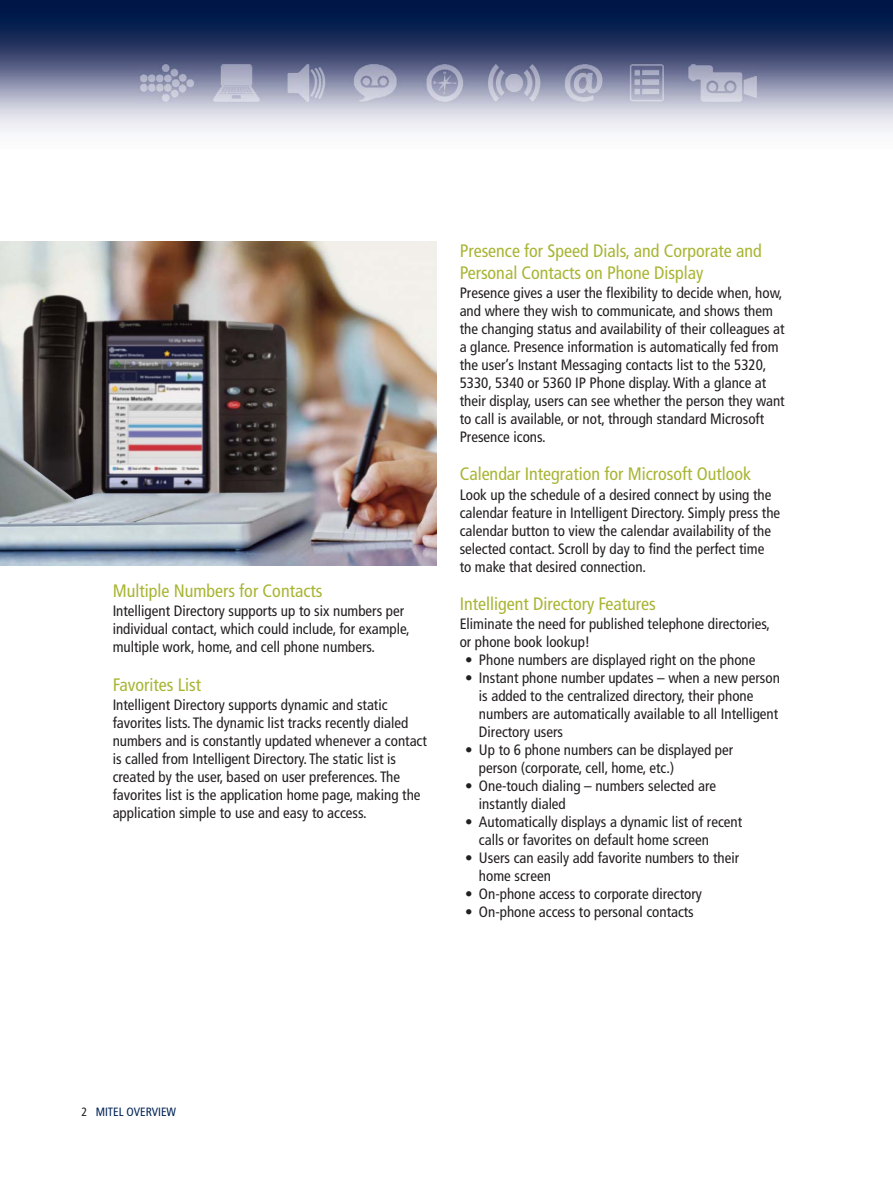
<style>
.page{position:relative;width:893px;height:1184px;background:#fff}
.page>*{position:absolute;margin:0;border:0;box-sizing:border-box;transform-origin:0 0}
.t1{font:condensed 18px/21.6px "Frutiger";color:#a9b533}
.t2{font:condensed 15px/18px "Frutiger";color:#231f20}
.t3{font:condensed 12px "Frutiger";color:#002358}
.s1{color:#231f20}
</style>
<div class="page">
<img style="left:0;top:0;width:892px;height:132px">
<img style="left:138px;top:63px;width:618px;height:39px">
<img style="left:0;top:242px;width:436px;height:323px">
<p class="t1" style="left:113px;top:581px;width:211px">Multiple Numbers for Contacts</p>
<p class="t2" style="left:113px;top:603px;width:298px">Intelligent Directory supports up to six numbers per individual contact, which could include, for example, multiple work, home, and cell phone numbers.</p>
<p class="t1" style="left:113px;top:675px;width:90px">Favorites List</p>
<p class="t2" style="left:113px;top:696px;width:315px">Intelligent Directory supports dynamic and static favorites lists. The dynamic list tracks recently dialed numbers and is constantly updated whenever a contact is called from Intelligent Directory. The static list is created by the user, based on user preferences. The favorites list is the application home page, making the application simple to use and easy to access.</p>
<p class="t1" style="left:459px;top:241px;width:303px">Presence for Speed Dials, and Corporate and<br>Personal Contacts on Phone Display</p>
<p class="t2" style="left:459px;top:285px;width:326px">Presence gives a user the flexibility to decide when, how, and where they wish to communicate, and shows them the changing status and availability of their colleagues at a glance. Presence information is automatically fed from the user’s Instant Messaging contacts list to the 5320, 5330, 5340 or 5360 IP Phone display. With a glance at their display, users can see whether the person they want to call is available, or not, through standard Microsoft Presence icons.</p>
<p class="t1" style="left:459px;top:464px;width:293px">Calendar Integration for Microsoft Outlook</p>
<p class="t2" style="left:459px;top:486px;width:322px">Look up the schedule of a desired connect by using the calendar feature in Intelligent Directory. Simply press the calendar button to view the calendar availability of the selected contact. Scroll by day to find the perfect time<br>to make that desired connection.</p>
<p class="t1" style="left:459px;top:594px;width:198px">Intelligent Directory Features</p>
<p class="t2" style="left:459px;top:616px;width:312px">Eliminate the need for published telephone directories, or phone book lookup!</p>
<p class="t2" style="left:465px;top:652px;width:291px">• Phone numbers are displayed right on the phone</p>
<p class="t2" style="left:479px;top:670px;width:302px;text-indent:-14px">• Instant phone number updates – when a new person is added to the centralized directory, their phone numbers are automatically available to all Intelligent Directory users</p>
<p class="t2" style="left:479px;top:742px;width:256px;text-indent:-14px">• Up to 6 phone numbers can be displayed per person (corporate, cell, home, etc.)</p>
<p class="t2" style="left:479px;top:778px;width:238px;text-indent:-14px">• One-touch dialing – numbers selected are instantly dialed</p>
<p class="t2" style="left:479px;top:814px;width:265px;text-indent:-14px">• Automatically displays a dynamic list of recent calls or favorites on default home screen</p>
<p class="t2" style="left:479px;top:850px;width:261px;text-indent:-14px">• Users can easily add favorite numbers to their home screen</p>
<p class="t2" style="left:465px;top:886px;width:238px">• On-phone access to corporate directory</p>
<p class="t2" style="left:465px;top:904px;width:230px">• On-phone access to personal contacts</p>
<p class="t3" style="left:81px;top:1106px;width:96px"><span class="s1">2</span> MITEL OVERVIEW</p>
</div>
